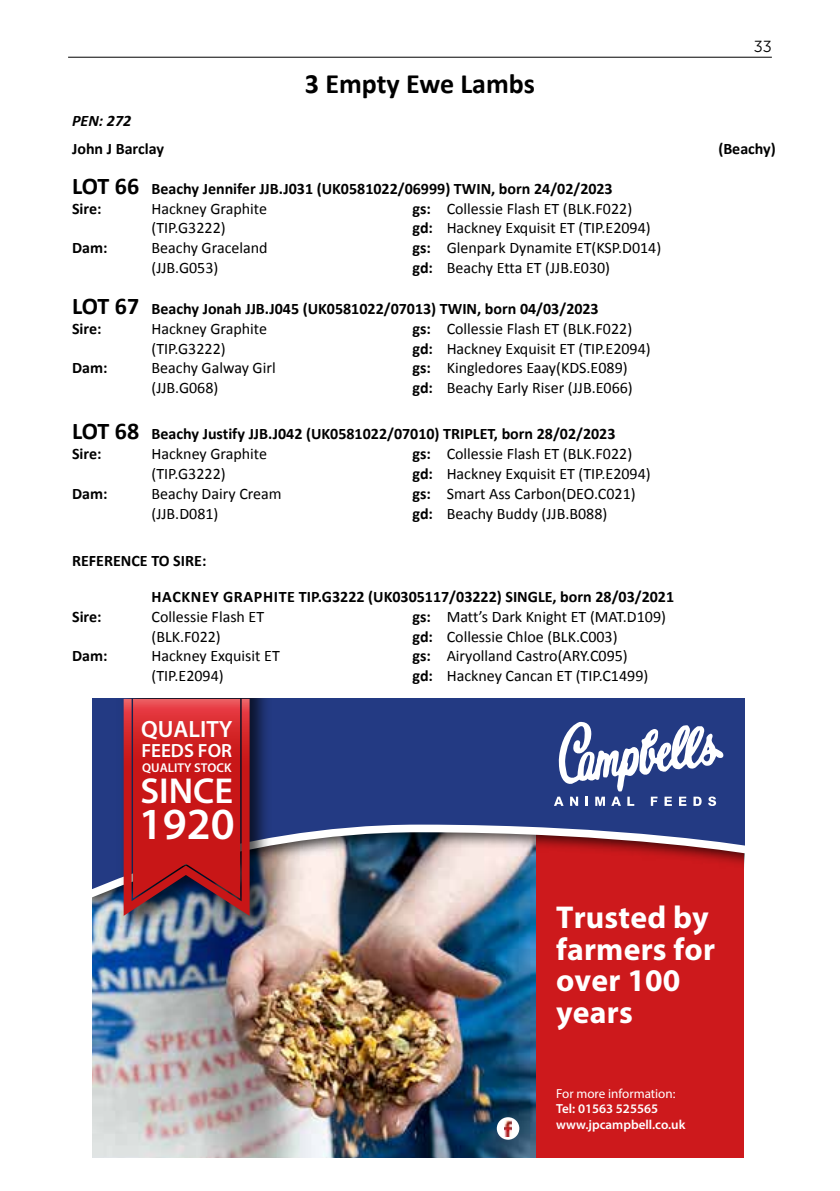
<style>
.page{position:relative;width:840px;height:1191px;background:#fff}
.page>*{position:absolute;margin:0;border:0;box-sizing:border-box;transform-origin:0 0}
.t1{font:600 44.6px "Myriad Pro";color:#fff}
.t2{font:600 36.2px "Myriad Pro";color:#fff}
.t3{font:700 31.6px/31.6px "Myriad Pro";letter-spacing:.005em;color:#fff}
.t4{font:700 28px "Calibri";color:#000}
.t5{font:600 23.6px "Myriad Pro";color:#fff}
.t6{font:600 19.2px "Myriad Pro";color:#fff}
.t7{font:16px "Calibri";color:#000}
.t8{font:700 16px/19.8px "Calibri";color:#000}
.t9{font:italic 700 16px "Calibri";color:#000}
.t10{font:16px "Museo Sans 300";color:#000}
.t11{font:600 13.2px/15.8px "Myriad Pro";color:#fff}
.t12{font:13.2px "Myriad Pro";color:#fff}
.t13{font:600 12.8px "Myriad Pro";color:#fff}
.s1{font-size:24px}
.s2{font-weight:700}
</style>
<div class="page">
<hr style="left:68px;top:57px;width:703px;height:1px;background:#000">
<div style="left:530px;top:699px;width:213px;height:458px;background:#cd191c"></div>
<img style="left:93px;top:921px;width:442px;height:236px">
<svg style="left:496px;top:1117px;width:23px;height:22px"></svg>
<img style="left:504px;top:1120px;width:7px;height:16px">
<img style="left:93px;top:905px;width:443px;height:16px">
<div style="left:93px;top:699px;width:650px;height:121px;background:#233a83"></div>
<svg style="left:553px;top:720px;width:170px;height:86px;background:#6575a8"></svg>
<img style="left:93px;top:820px;width:650px;height:85px">
<img style="left:114px;top:699px;width:162px;height:243px">
<svg style="left:124px;top:699px;width:125px;height:217px;background:#bb2327"></svg>
<h3 class="t4" style="left:305px;top:66px;width:231px">3 Empty Ewe Lambs</h3>
<p class="t10" style="left:753px;top:38px;width:19px">33</p>
<p class="t9" style="left:72px;top:110px;width:61px">PEN: 272</p>
<p class="t8" style="left:72px;top:139px;width:93px">John J Barclay</p>
<p class="t8" style="left:718px;top:139px;width:59px">(Beachy)</p>
<p class="t8" style="left:72px;top:179px;width:542px"><span class="s1">LOT 66</span> Beachy Jennifer JJB.J031 (UK0581022/06999) TWIN, born 24/02/2023<br>Sire:</p>
<p class="t7" style="left:151px;top:197px;width:117px">Hackney Graphite</p>
<p class="t7" style="left:412px;top:197px;width:221px"><span class="s2">gs:</span> Collessie Flash ET (BLK.F022)</p>
<p class="t7" style="left:151px;top:217px;width:76px">(TIP.G3222)</p>
<p class="t7" style="left:412px;top:217px;width:239px"><span class="s2">gd:</span> Hackney Exquisit ET (TIP.E2094)</p>
<p class="t8" style="left:72px;top:238px;width:37px">Dam:</p>
<p class="t7" style="left:151px;top:237px;width:117px">Beachy Graceland</p>
<p class="t7" style="left:412px;top:237px;width:250px"><span class="s2">gs:</span> Glenpark Dynamite ET(KSP.D014)</p>
<p class="t7" style="left:151px;top:256px;width:68px">(JJB.G053)</p>
<p class="t7" style="left:412px;top:256px;width:199px"><span class="s2">gd:</span> Beachy Etta ET (JJB.E030)</p>
<p class="t8" style="left:72px;top:299px;width:528px"><span class="s1">LOT 67</span> Beachy Jonah JJB.J045 (UK0581022/07013) TWIN, born 04/03/2023<br>Sire:</p>
<p class="t7" style="left:151px;top:317px;width:117px">Hackney Graphite</p>
<p class="t7" style="left:412px;top:317px;width:221px"><span class="s2">gs:</span> Collessie Flash ET (BLK.F022)</p>
<p class="t7" style="left:151px;top:337px;width:76px">(TIP.G3222)</p>
<p class="t7" style="left:412px;top:337px;width:239px"><span class="s2">gd:</span> Hackney Exquisit ET (TIP.E2094)</p>
<p class="t8" style="left:72px;top:358px;width:37px">Dam:</p>
<p class="t7" style="left:151px;top:357px;width:125px">Beachy Galway Girl</p>
<p class="t7" style="left:412px;top:357px;width:216px"><span class="s2">gs:</span> Kingledores Eaay(KDS.E089)</p>
<p class="t7" style="left:151px;top:377px;width:68px">(JJB.G068)</p>
<p class="t7" style="left:412px;top:377px;width:221px"><span class="s2">gd:</span> Beachy Early Riser (JJB.E066)</p>
<p class="t8" style="left:72px;top:424px;width:544px"><span class="s1">LOT 68</span> Beachy Justify JJB.J042 (UK0581022/07010) TRIPLET, born 28/02/2023<br>Sire:</p>
<p class="t7" style="left:151px;top:443px;width:117px">Hackney Graphite</p>
<p class="t7" style="left:412px;top:443px;width:221px"><span class="s2">gs:</span> Collessie Flash ET (BLK.F022)</p>
<p class="t7" style="left:151px;top:462px;width:76px">(TIP.G3222)</p>
<p class="t7" style="left:412px;top:462px;width:239px"><span class="s2">gd:</span> Hackney Exquisit ET (TIP.E2094)</p>
<p class="t8" style="left:72px;top:483px;width:37px">Dam:</p>
<p class="t7" style="left:151px;top:482px;width:132px">Beachy Dairy Cream</p>
<p class="t7" style="left:412px;top:482px;width:224px"><span class="s2">gs:</span> Smart Ass Carbon(DEO.C021)</p>
<p class="t7" style="left:151px;top:502px;width:68px">(JJB.D081)</p>
<p class="t7" style="left:412px;top:502px;width:196px"><span class="s2">gd:</span> Beachy Buddy (JJB.B088)</p>
<p class="t8" style="left:72px;top:551px;width:136px">REFERENCE TO SIRE:</p>
<p class="t8" style="left:151px;top:587px;width:524px">HACKNEY GRAPHITE TIP.G3222 (UK0305117/03222) SINGLE, born 28/03/2021</p>
<p class="t8" style="left:72px;top:606px;width:31px">Sire:</p>
<p class="t7" style="left:151px;top:605px;width:114px">Collessie Flash ET</p>
<p class="t7" style="left:412px;top:605px;width:255px"><span class="s2">gs:</span> Matt’s Dark Knight ET (MAT.D109)</p>
<p class="t7" style="left:151px;top:625px;width:71px">(BLK.F022)</p>
<p class="t7" style="left:412px;top:625px;width:206px"><span class="s2">gd:</span> Collessie Chloe (BLK.C003)</p>
<p class="t8" style="left:72px;top:646px;width:37px">Dam:</p>
<p class="t7" style="left:151px;top:645px;width:130px">Hackney Exquisit ET</p>
<p class="t7" style="left:412px;top:645px;width:216px"><span class="s2">gs:</span> Airyolland Castro(ARY.C095)</p>
<p class="t7" style="left:151px;top:665px;width:74px">(TIP.E2094)</p>
<p class="t7" style="left:412px;top:665px;width:237px"><span class="s2">gd:</span> Hackney Cancan ET (TIP.C1499)</p>
<h3 class="t5" style="left:141px;top:713px;width:93px">QUALITY</h3>
<p class="t6" style="left:141px;top:738px;width:92px">FEEDS FOR</p>
<p class="t13" style="left:142px;top:759px;width:91px">QUALITY STOCK</p>
<h2 class="t2" style="left:140px;top:767px;width:94px">SINCE</h2>
<h1 class="t1" style="left:139px;top:795px;width:97px">1920</h1>
<h3 class="t3" style="left:555px;top:900px;width:160px">Trusted by farmers for over 100 years</h3>
<p class="t12" style="left:555px;top:1085px;width:121px">For more information:</p>
<p class="t11" style="left:555px;top:1100px;width:131px">Tel: 01563 525565 www.jpcampbell.co.uk</p>
</div>
